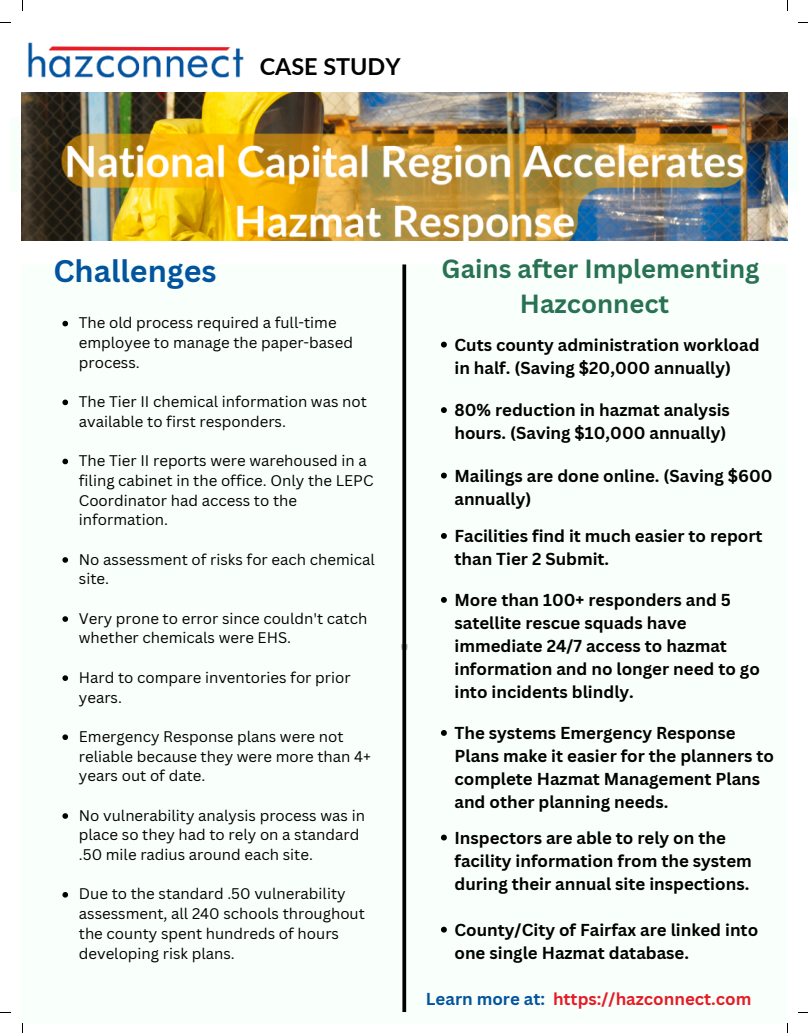
<style>
.page{position:relative;width:808px;height:1033px;background:#fff}
.page>*{position:absolute;margin:0;border:0;box-sizing:border-box;transform-origin:0 0}
.t1{font:700 30.38px "Canva Sans";color:#03549e}
.t2{font:700 25.62px/34.8px "Canva Sans";color:#287253;text-align:center}
.t3{font:700 23.38px "Lato";color:#000}
.t4{font:23.38px "Arial MT Pro";color:#000}
.t5{font:700 16.88px/23px "Canva Sans";color:#000}
.t6{font:700 16.88px "Canva Sans";color:#e51c26}
.t7{font:15px/19.8px "Canva Sans";color:#000}
.s1{color:#03549e}
</style>
<div class="page">
<img style="left:28px;top:42px;width:216px;height:36px">
<div style="left:10px;top:117px;width:787px;height:74px;background:linear-gradient(to bottom,#f8fffb,#f8fffb)"></div>
<div style="left:22px;top:264px;width:764px;height:759px;background:#f9fffb"></div>
<svg style="left:402px;top:264px;width:4px;height:748px;background:#191a1a"></svg>
<img style="left:22px;top:92px;width:765px;height:148px">
<svg style="left:62px;top:321px;width:6px;height:5px"></svg>
<svg style="left:62px;top:399px;width:6px;height:6px"></svg>
<svg style="left:62px;top:458px;width:6px;height:6px"></svg>
<svg style="left:62px;top:557px;width:6px;height:6px"></svg>
<svg style="left:62px;top:616px;width:6px;height:6px"></svg>
<svg style="left:62px;top:675px;width:6px;height:6px"></svg>
<svg style="left:62px;top:734px;width:6px;height:6px"></svg>
<svg style="left:62px;top:813px;width:6px;height:5px"></svg>
<svg style="left:62px;top:892px;width:6px;height:5px"></svg>
<svg style="left:441px;top:342px;width:6px;height:5px"></svg>
<svg style="left:441px;top:407px;width:6px;height:6px"></svg>
<svg style="left:441px;top:472px;width:6px;height:6px"></svg>
<svg style="left:441px;top:533px;width:6px;height:6px"></svg>
<svg style="left:441px;top:597px;width:6px;height:6px"></svg>
<svg style="left:441px;top:730px;width:6px;height:6px"></svg>
<svg style="left:441px;top:834px;width:6px;height:6px"></svg>
<svg style="left:441px;top:926px;width:6px;height:6px"></svg>
<p class="t3" style="left:260px;top:51px;width:142px">CASE STUDY</p>
<p class="t1" style="left:53px;top:250px;width:165px">Challenges</p>
<p class="t7" style="left:79px;top:312px;width:275px">The old process required a full-time employee to manage the paper-based process.</p>
<p class="t7" style="left:79px;top:391px;width:289px">The Tier II chemical information was not available to first responders.</p>
<p class="t7" style="left:79px;top:450px;width:296px">The Tier II reports were warehoused in a filing cabinet in the office. Only the LEPC<br>Coordinator had access to the information.</p>
<p class="t7" style="left:79px;top:549px;width:297px">No assessment of risks for each chemical site.</p>
<p class="t7" style="left:79px;top:608px;width:290px">Very prone to error since couldn't catch whether chemicals were EHS.</p>
<p class="t7" style="left:79px;top:667px;width:273px">Hard to compare inventories for prior years.</p>
<p class="t7" style="left:79px;top:726px;width:293px">Emergency Response plans were not reliable because they were more than 4+ years out of date.</p>
<p class="t7" style="left:79px;top:805px;width:287px">No vulnerability analysis process was in place so they had to rely on a standard .50 mile radius around each site.</p>
<p class="t7" style="left:79px;top:883px;width:287px">Due to the standard .50 vulnerability assessment, all 240 schools throughout the county spent hundreds of hours developing risk plans.</p>
<h3 class="t4" style="left:400px;top:644px;width:10px">"</h3>
<p class="t2" style="left:441px;top:251px;width:319px">Gains after Implementing<br>Hazconnect</p>
<p class="t5" style="left:454px;top:332px;width:306px">Cuts county administration workload in half. (Saving $20,000 annually)</p>
<p class="t5" style="left:454px;top:398px;width:277px">80% reduction in hazmat analysis hours. (Saving $10,000 annually)</p>
<p class="t5" style="left:454px;top:463px;width:319px">Mailings are done online. (Saving $600 annually)</p>
<p class="t5" style="left:454px;top:524px;width:309px">Facilities find it much easier to report than Tier 2 Submit.</p>
<p class="t5" style="left:454px;top:588px;width:307px">More than 100+ responders and 5 satellite rescue squads have immediate 24/7 access to hazmat information and no longer need to go into incidents blindly.</p>
<p class="t5" style="left:454px;top:721px;width:321px">The systems Emergency Response<br>Plans make it easier for the planners to complete Hazmat Management Plans and other planning needs.</p>
<p class="t5" style="left:454px;top:825px;width:299px">Inspectors are able to rely on the facility information from the system during their annual site inspections.</p>
<p class="t5" style="left:454px;top:917px;width:305px">County/City of Fairfax are linked into one single Hazmat database.</p>
<p class="t6" style="left:426px;top:987px;width:327px"><span class="s1">Learn more at:</span> https://hazconnect.com</p>
</div>
